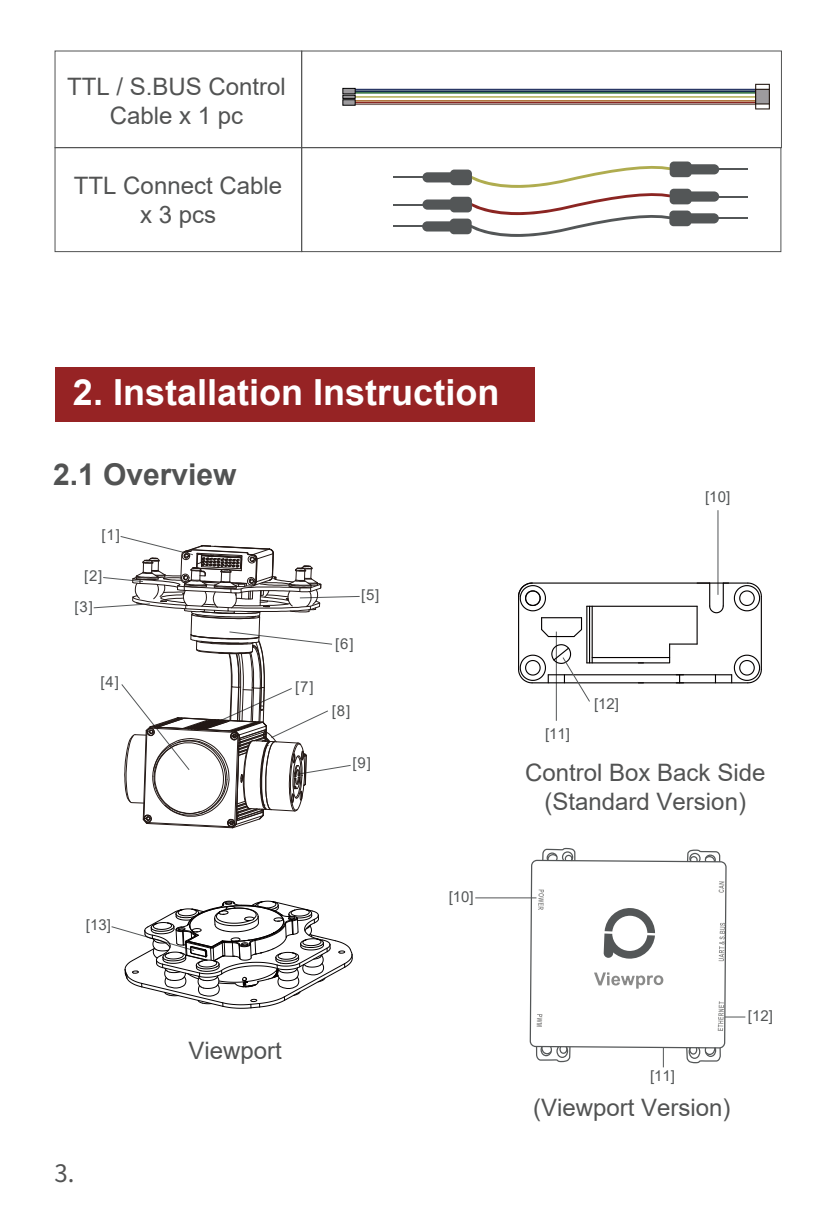
<style>
.page{position:relative;width:834px;height:1217px;background:#fff}
.page>*{position:absolute;margin:0;border:0;box-sizing:border-box;transform-origin:0 0}
.t1{font:700 36px "Arial";color:#fff}
.t2{font:700 30px "Arial";color:#525353}
.t3{font:24px/28.8px "Arial";color:#525353;text-align:center}
.t4{font:24px "Source Han Sans SC";color:#525353}
.t5{font:15px "Arial";color:#535657}
</style>
<div class="page">
<div style="left:56px;top:367px;width:479px;height:54px;background:#962324"></div>
<div style="left:680px;top:191px;width:39px;height:10px;background:#535657;border-radius:5px"></div>
<div style="left:669px;top:189px;width:22px;height:15px;background:#535657;border-radius:4px"></div>
<hr style="left:710px;top:196px;width:37px;height:1px;background:#535657">
<div style="left:422px;top:199px;width:39px;height:11px;background:#535657;border-radius:5px"></div>
<div style="left:450px;top:197px;width:22px;height:15px;background:#535657;border-radius:4px"></div>
<hr style="left:393px;top:204px;width:38px;height:1px;background:#535657">
<div style="left:680px;top:213px;width:38px;height:10px;background:#535657;border-radius:5px"></div>
<div style="left:669px;top:210px;width:22px;height:16px;background:#535657;border-radius:4px"></div>
<hr style="left:710px;top:218px;width:37px;height:1px;background:#535657">
<div style="left:422px;top:221px;width:39px;height:10px;background:#535657;border-radius:5px"></div>
<div style="left:449px;top:218px;width:22px;height:16px;background:#535657;border-radius:4px"></div>
<hr style="left:393px;top:226px;width:37px;height:1px;background:#535657">
<svg style="left:470px;top:166px;width:204px;height:71px"></svg>
<div style="left:680px;top:164px;width:39px;height:10px;background:#535657;border-radius:5px"></div>
<div style="left:669px;top:161px;width:22px;height:16px;background:#535657;border-radius:4px"></div>
<hr style="left:710px;top:169px;width:37px;height:1px;background:#535657">
<div style="left:422px;top:172px;width:39px;height:10px;background:#535657;border-radius:5px"></div>
<div style="left:450px;top:169px;width:22px;height:16px;background:#535657;border-radius:4px"></div>
<hr style="left:393px;top:177px;width:38px;height:1px;background:#535657">
<div style="left:55px;top:147px;width:247px;height:105px;border:1px solid #525353"></div>
<div style="left:301px;top:147px;width:480px;height:105px;border:1px solid #525353"></div>
<hr style="left:555px;top:631px;width:1px;height:89px;background:#535657">
<hr style="left:717px;top:510px;width:1px;height:84px;background:#535657">
<hr style="left:475px;top:897px;width:61px;height:1px;background:#535657">
<svg style="left:111px;top:900px;width:242px;height:108px"></svg>
<hr style="left:586px;top:605px;width:111px;height:1px;background:#040000">
<hr style="left:591px;top:606px;width:1px;height:56px;background:#040000">
<hr style="left:589px;top:606px;width:1px;height:56px;background:#040000">
<hr style="left:532px;top:582px;width:177px;height:1px;background:#040000">
<hr style="left:586px;top:606px;width:1px;height:56px;background:#040000">
<hr style="left:518px;top:596px;width:1px;height:73px;background:#040000">
<hr style="left:760px;top:596px;width:1px;height:73px;background:#040000">
<svg style="left:714px;top:675px;width:2px;height:7px"></svg>
<hr style="left:696px;top:606px;width:1px;height:38px;background:#040000">
<hr style="left:532px;top:682px;width:215px;height:1px;background:#040000">
<hr style="left:548px;top:674px;width:183px;height:1px;background:#040000">
<svg style="left:518px;top:582px;width:28px;height:29px"></svg>
<svg style="left:731px;top:654px;width:31px;height:29px"></svg>
<svg style="left:708px;top:581px;width:54px;height:32px"></svg>
<hr style="left:697px;top:582px;width:31px;height:1px;background:#040000">
<svg style="left:518px;top:617px;width:179px;height:85px"></svg>
<svg style="left:529px;top:847px;width:216px;height:220px"></svg>
<hr style="left:348px;top:89px;width:407px;height:1px;background:#293765">
<hr style="left:348px;top:90px;width:407px;height:2px;background:#10264a">
<hr style="left:348px;top:92px;width:407px;height:2px;background:#296b36">
<hr style="left:348px;top:96px;width:407px;height:2px;background:#afac4f">
<hr style="left:348px;top:100px;width:407px;height:2px;background:#a7682b">
<hr style="left:348px;top:102px;width:407px;height:1px;background:#8b2522">
<hr style="left:348px;top:103px;width:407px;height:2px;background:#7f6d67">
<svg style="left:342px;top:88px;width:13px;height:6px"></svg>
<svg style="left:342px;top:99px;width:13px;height:6px"></svg>
<svg style="left:342px;top:95px;width:13px;height:4px"></svg>
<svg style="left:755px;top:84px;width:14px;height:25px"></svg>
<hr style="left:258px;top:616px;width:2px;height:20px;background:#221815">
<hr style="left:190px;top:614px;width:2px;height:20px;background:#221815">
<svg style="left:121px;top:631px;width:230px;height:197px"></svg>
<svg style="left:93px;top:536px;width:267px;height:83px"></svg>
<p class="t3" style="left:67px;top:72px;width:220px">TTL / S.BUS Control<br>Cable x 1 pc</p>
<p class="t3" style="left:74px;top:171px;width:210px">TTL Connect Cable x 3 pcs</p>
<h1 class="t1" style="left:73px;top:366px;width:428px">2. Installation Instruction</h1>
<p class="t2" style="left:53px;top:453px;width:185px">2.1 Overview</p>
<p class="t5" style="left:101px;top:524px;width:20px">[1]</p>
<p class="t5" style="left:84px;top:565px;width:20px">[2]</p>
<p class="t5" style="left:75px;top:596px;width:20px">[3]</p>
<p class="t5" style="left:100px;top:671px;width:20px">[4]</p>
<p class="t5" style="left:295px;top:676px;width:20px">[7]</p>
<p class="t5" style="left:361px;top:584px;width:20px">[5]</p>
<p class="t5" style="left:335px;top:633px;width:20px">[6]</p>
<p class="t5" style="left:332px;top:700px;width:20px">[8]</p>
<p class="t5" style="left:352px;top:752px;width:20px">[9]</p>
<p class="t5" style="left:545px;top:722px;width:27px">[11]</p>
<p class="t5" style="left:594px;top:693px;width:27px">[12]</p>
<p class="t5" style="left:705px;top:486px;width:27px">[10]</p>
<p class="t3" style="left:525px;top:758px;width:242px">Control Box Back Side (Standard Version)</p>
<p class="t5" style="left:86px;top:913px;width:27px">[13]</p>
<p class="t5" style="left:448px;top:886px;width:27px">[10]</p>
<p class="t4" style="left:54px;top:1158px;width:21px">3.</p>
<p class="t3" style="left:188px;top:1036px;width:95px">Viewport</p>
<p class="t5" style="left:650px;top:1064px;width:27px">[11]</p>
<p class="t3" style="left:533px;top:1093px;width:199px">(Viewport Version)</p>
<p class="t5" style="left:747px;top:1004px;width:27px">[12]</p>
</div>
